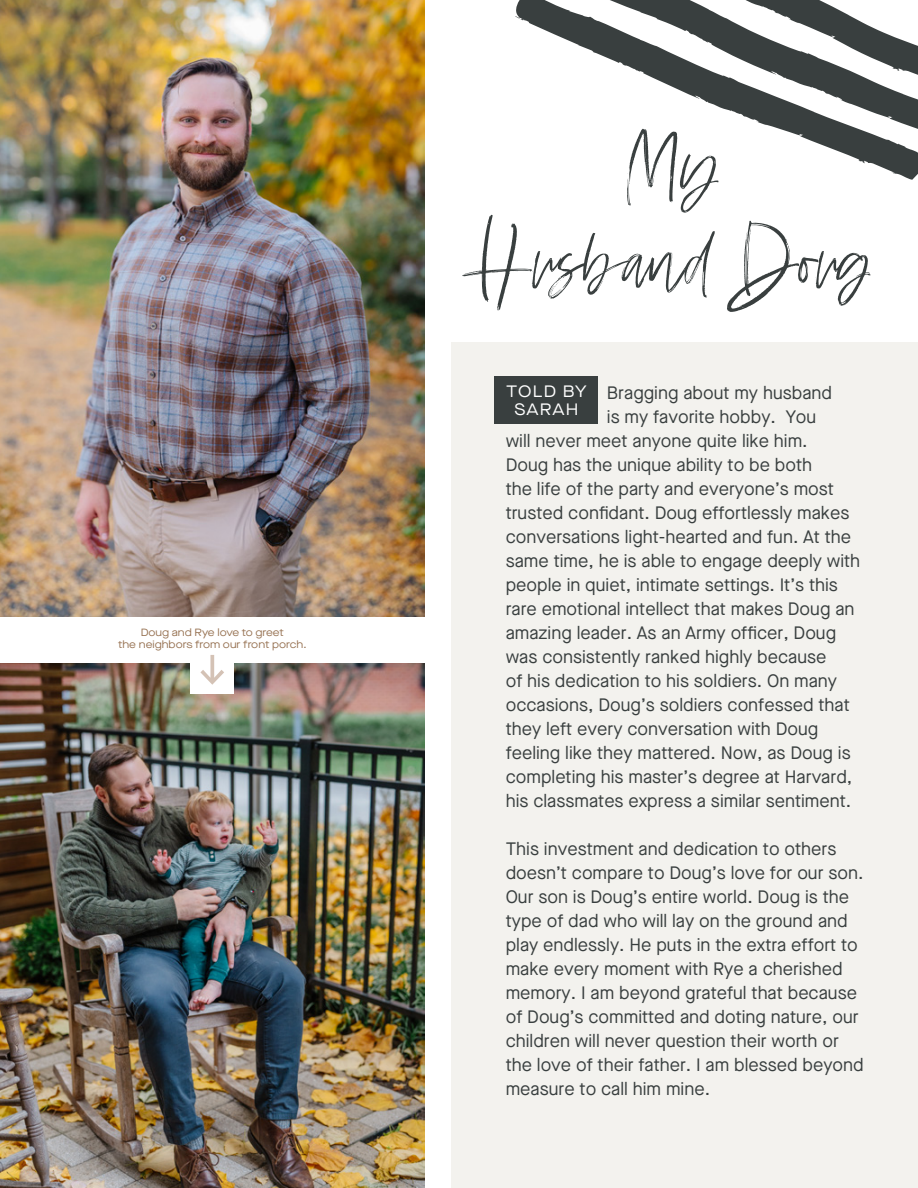
<style>
.page{position:relative;width:918px;height:1188px;background:#fff}
.page>*{position:absolute;margin:0;border:0;box-sizing:border-box;transform-origin:0 0}
.t1{font:87px/94.5px "Darling Brush";color:#393f3f;text-align:center}
.t2{font:18px/24px "Maison Neue";color:#393f3f}
.t3{font:expanded 16.5px/18px "Maison Neue";letter-spacing:.07em;color:#fff;text-align:center}
.t4{font:expanded 10.5px/12px "Maison Neue";color:#967151;text-align:center}
</style>
<div class="page">
<img style="left:0;top:664px;width:425px;height:524px">
<img style="left:0;top:0;width:425px;height:616px">
<div style="left:451px;top:342px;width:467px;height:846px;background:#f3f2ee"></div>
<svg style="left:515px;top:0;width:403px;height:180px"></svg>
<svg style="left:566px;top:85px;width:352px;height:79px"></svg>
<svg style="left:527px;top:0;width:391px;height:85px"></svg>
<div style="left:495px;top:376px;width:103px;height:47px;background:#393f3f"></div>
<div style="left:191px;top:653px;width:43px;height:41px;background:#fff"></div>
<svg style="left:200px;top:655px;width:24px;height:30px"></svg>
<p class="t4" style="left:118px;top:626px;width:190px">Doug and Rye love to greet<br>the neighbors from our front porch.</p>
<p class="t1" style="left:472px;top:123px;width:401px">My<br>Husband Doug</p>
<p class="t3" style="left:506px;top:382px;width:82px">TOLD BY<br>SARAH</p>
<p class="t2" style="left:607px;top:380px;width:227px">Bragging about my husband</p>
<p class="t2" style="left:607px;top:404px;width:211px">is my favorite hobby. You</p>
<p class="t2" style="left:506px;top:428px;width:303px">will never meet anyone quite like him.</p>
<p class="t2" style="left:506px;top:452px;width:308px">Doug has the unique ability to be both</p>
<p class="t2" style="left:506px;top:476px;width:330px">the life of the party and everyone’s most</p>
<p class="t2" style="left:506px;top:500px;width:345px">trusted confidant. Doug effortlessly makes</p>
<p class="t2" style="left:506px;top:524px;width:347px">conversations light-hearted and fun. At the</p>
<p class="t2" style="left:506px;top:548px;width:356px">same time, he is able to engage deeply with</p>
<p class="t2" style="left:506px;top:572px;width:334px">people in quiet, intimate settings. It’s this</p>
<p class="t2" style="left:506px;top:596px;width:350px">rare emotional intellect that makes Doug an</p>
<p class="t2" style="left:506px;top:620px;width:332px">amazing leader. As an Army officer, Doug</p>
<p class="t2" style="left:506px;top:644px;width:322px">was consistently ranked highly because</p>
<p class="t2" style="left:506px;top:668px;width:333px">of his dedication to his soldiers. On many</p>
<p class="t2" style="left:506px;top:692px;width:346px">occasions, Doug’s soldiers confessed that</p>
<p class="t2" style="left:506px;top:716px;width:314px">they left every conversation with Doug</p>
<p class="t2" style="left:506px;top:740px;width:347px">feeling like they mattered. Now, as Doug is</p>
<p class="t2" style="left:506px;top:764px;width:348px">completing his master’s degree at Harvard,</p>
<p class="t2" style="left:506px;top:788px;width:347px">his classmates express a similar sentiment.</p>
<p class="t2" style="left:506px;top:836px;width:360px">This investment and dedication to others doesn’t compare to Doug’s love for our son.<br>Our son is Doug’s entire world. Doug is the type of dad who will lay on the ground and play endlessly. He puts in the extra effort to make every moment with Rye a cherished memory. I am beyond grateful that because of Doug’s committed and doting nature, our children will never question their worth or the love of their father. I am blessed beyond measure to call him mine.</p>
</div>
